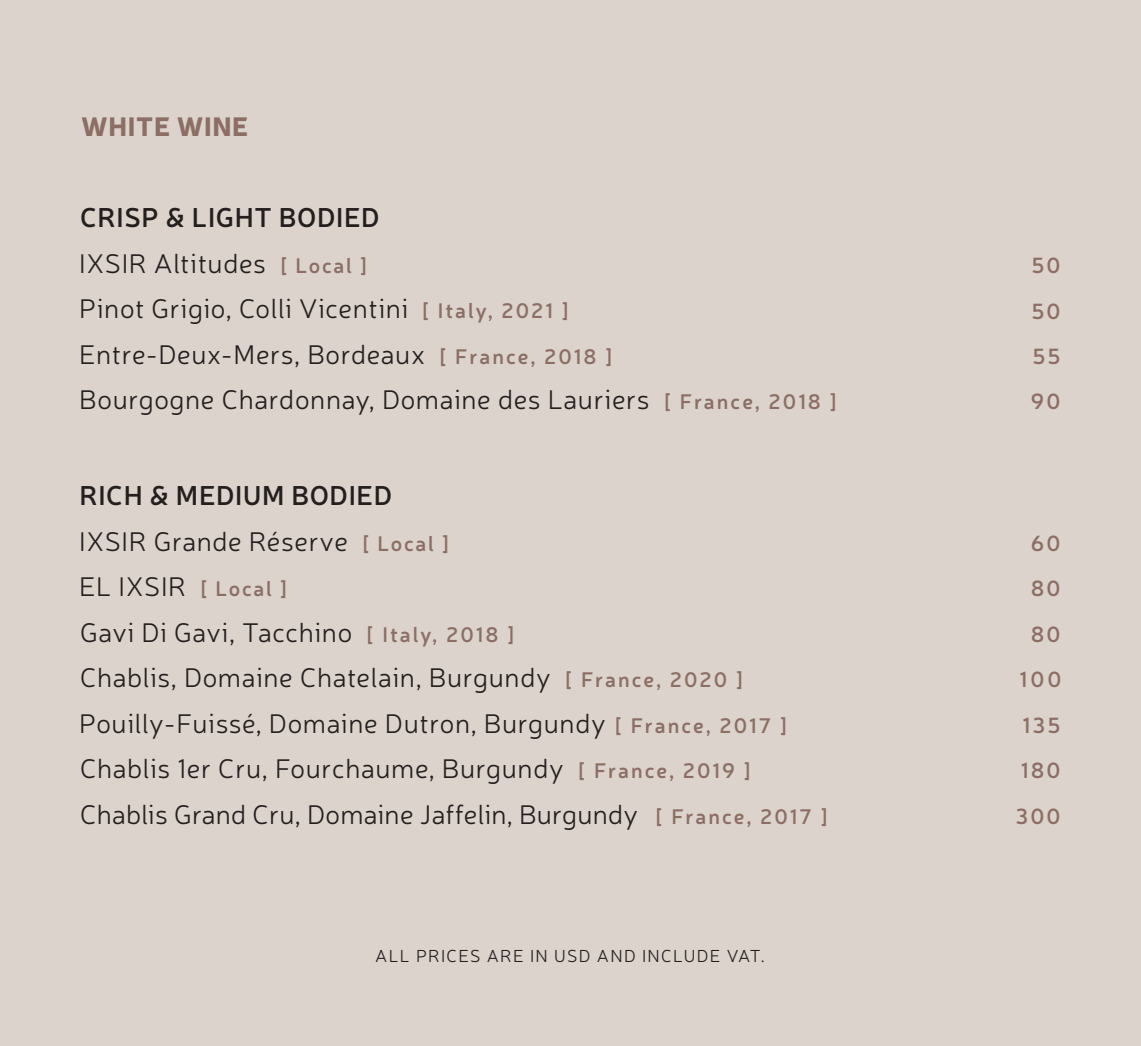
<style>
.page{position:relative;width:1141px;height:1046px;background:#fff}
.page>*{position:absolute;margin:0;border:0;box-sizing:border-box;transform-origin:0 0}
.t1{font:300 27.12px/45.5px "Neris";letter-spacing:.025em;color:#241f1f}
.t2{font:600 27.12px "Neris";letter-spacing:.025em;color:#241f1f}
.t3{font:900 26.25px "Neris";letter-spacing:.025em;color:#8c6e65}
.t4{font:600 21.88px/45.5px "Neris";letter-spacing:.1em;color:#8c6e65;text-align:justify}
.t5{font:600 21px "Neris";letter-spacing:.075em;color:#8c6e65}
.t6{font:300 17.5px "Neris";letter-spacing:.075em;color:#241f1f}
.s1{font-weight:600;font-size:21px;color:#8c6e65}
.s2{font-weight:600}
</style>
<div class="page">
<div style="left:0;top:0;width:1141px;height:1045px;background:#dcd4cc"></div>
<p class="t3" style="left:81px;top:107px;width:169px">WHITE WINE</p>
<p class="t2" style="left:80px;top:199px;width:301px">CRISP &amp; LIGHT BODIED</p>
<p class="t1" style="left:79px;top:240px;width:188px">IXSIR Altitudes</p>
<p class="t5" style="left:280px;top:251px;width:89px">[ Local ]</p>
<p class="t1" style="left:79px;top:285px;width:759px">Pinot Grigio, Colli Vicentini <span class="s1">[ Italy, 2021 ]<br></span>Entre-Deux-Mers, Bordeaux <span class="s1">[ France, 2018 ]<br></span>Bourgogne Chardonnay, Domaine des Lauriers <span class="s1">[ France, 2018 ]</span></p>
<p class="t1" style="left:79px;top:472px;width:750px"><span class="s2">RICH &amp; MEDIUM BODIED<br></span>IXSIR Grande Réserve <span class="s1">[ Local ]<br></span>EL IXSIR <span class="s1">[ Local ]<br></span>Gavi Di Gavi, Tacchino <span class="s1">[ Italy, 2018 ]<br></span>Chablis, Domaine Chatelain, Burgundy <span class="s1">[ France, 2020 ] </span>Pouilly-Fuissé, Domaine Dutron, Burgundy <span class="s1">[ France, 2017 ] </span>Chablis 1er Cru, Fourchaume, Burgundy <span class="s1">[ France, 2019 ] </span>Chablis Grand Cru, Domaine Jaffelin, Burgundy <span class="s1">[ France, 2017 ]</span></p>
<p class="t6" style="left:375px;top:944px;width:391px">ALL PRICES ARE IN USD AND INCLUDE VAT.</p>
<p class="t4" style="left:1031px;top:241px;width:31px">50<br>50<br>55<br>90</p>
<p class="t4" style="left:1015px;top:519px;width:48px;text-align:right">60<br>80<br>80<br>100<br>135<br>180<br>300</p>
</div>
